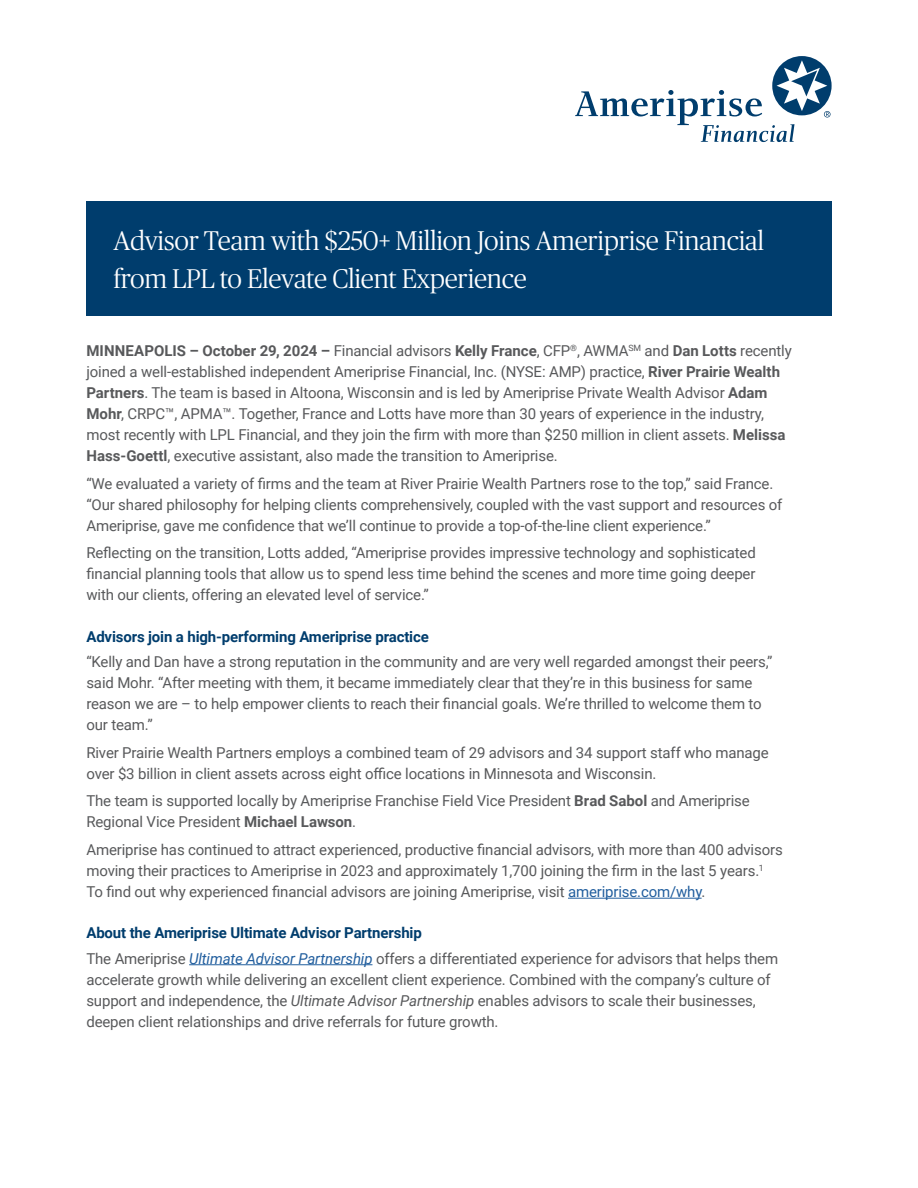
<style>
.page{position:relative;width:918px;height:1188px;background:#fff}
.page>*{position:absolute;margin:0;border:0;box-sizing:border-box;transform-origin:0 0}
.t1{font:300 27px/37.8px "Publico Headline";letter-spacing:-.01em;color:#fff}
.t2{font:15px/21px "Roboto";letter-spacing:-.01em;color:#58595b}
.t3{font:700 15px "Roboto";letter-spacing:-.01em;color:#003d6d}
.s1{font-weight:700}
.s2{color:#215e9e}
.s3{font-weight:700;color:#003d6d}
.s4{font-style:italic;color:#215e9e}
.s5{font-style:italic}
</style>
<div class="page">
<div style="left:86px;top:202px;width:746px;height:114px;background:#003d6d"></div>
<svg style="left:575px;top:56px;width:257px;height:86px"></svg>
<hr style="left:568px;top:898px;width:134px;height:1px;background:#215e9e">
<hr style="left:189px;top:964px;width:183px;height:1px;background:#215e9e">
<h1 class="t1" style="left:113px;top:220px;width:652px">Advisor Team with $250+ Million Joins Ameriprise Financial from LPL to Elevate Client Experience</h1>
<p class="t2" style="left:86px;top:339px;width:707px"><span class="s1">MINNEAPOLIS – October 29, 2024 –</span> Financial advisors <span class="s1">Kelly France</span>, CFP<sup>®</sup>, AWMA<sup>SM</sup> and <span class="s1">Dan Lotts</span> recently joined a well-established independent Ameriprise Financial, Inc. (NYSE: AMP) practice, <span class="s1">River Prairie Wealth Partners</span>. The team is based in Altoona, Wisconsin and is led by Ameriprise Private Wealth Advisor <span class="s1">Adam Mohr</span>, CRPC™, APMA™. Together, France and Lotts have more than 30 years of experience in the industry, most recently with LPL Financial, and they join the firm with more than $250 million in client assets. <span class="s1">Melissa Hass-Goettl</span>, executive assistant, also made the transition to Ameriprise.</p>
<p class="t2" style="left:86px;top:472px;width:698px">“We evaluated a variety of firms and the team at River Prairie Wealth Partners rose to the top,” said France. “Our shared philosophy for helping clients comprehensively, coupled with the vast support and resources of<br>Ameriprise, gave me confidence that we’ll continue to provide a top-of-the-line client experience.”</p>
<p class="t2" style="left:86px;top:542px;width:671px;text-align:justify">Reflecting on the transition, Lotts added, “Ameriprise provides impressive technology and sophisticated financial planning tools that allow us to spend less time behind the scenes and more time going deeper with our clients, offering an elevated level of service.”</p>
<p class="t3" style="left:86px;top:626px;width:344px">Advisors join a high-performing Ameriprise practice</p>
<p class="t2" style="left:86px;top:650px;width:688px">“Kelly and Dan have a strong reputation in the community and are very well regarded amongst their peers,” said Mohr. “After meeting with them, it became immediately clear that they’re in this business for same reason we are – to help empower clients to reach their financial goals. We’re thrilled to welcome them to our team.”</p>
<p class="t2" style="left:86px;top:741px;width:684px">River Prairie Wealth Partners employs a combined team of 29 advisors and 34 support staff who manage over $3 billion in client assets across eight office locations in Minnesota and Wisconsin.</p>
<p class="t2" style="left:86px;top:790px;width:665px">The team is supported locally by Ameriprise Franchise Field Vice President <span class="s1">Brad Sabol</span> and Ameriprise<br>Regional Vice President <span class="s1">Michael Lawson</span>.</p>
<p class="t2" style="left:86px;top:839px;width:698px">Ameriprise has continued to attract experienced, productive financial advisors, with more than 400 advisors moving their practices to Ameriprise in 2023 and approximately 1,700 joining the firm in the last 5 years.<sup>1<br></sup>To find out why experienced financial advisors are joining Ameriprise, visit <span class="s2">ameriprise.com/why</span>.</p>
<p class="t2" style="left:86px;top:920px;width:693px;line-height:25.3px"><span class="s3">About the Ameriprise Ultimate Advisor Partnership<br></span>The Ameriprise <span class="s4">Ultimate Advisor Partnership</span> offers a differentiated experience for advisors that helps them</p>
<p class="t2" style="left:86px;top:968px;width:686px">accelerate growth while delivering an excellent client experience. Combined with the company’s culture of support and independence, the <span class="s5">Ultimate Advisor Partnership</span> enables advisors to scale their businesses, deepen client relationships and drive referrals for future growth.</p>
</div>
